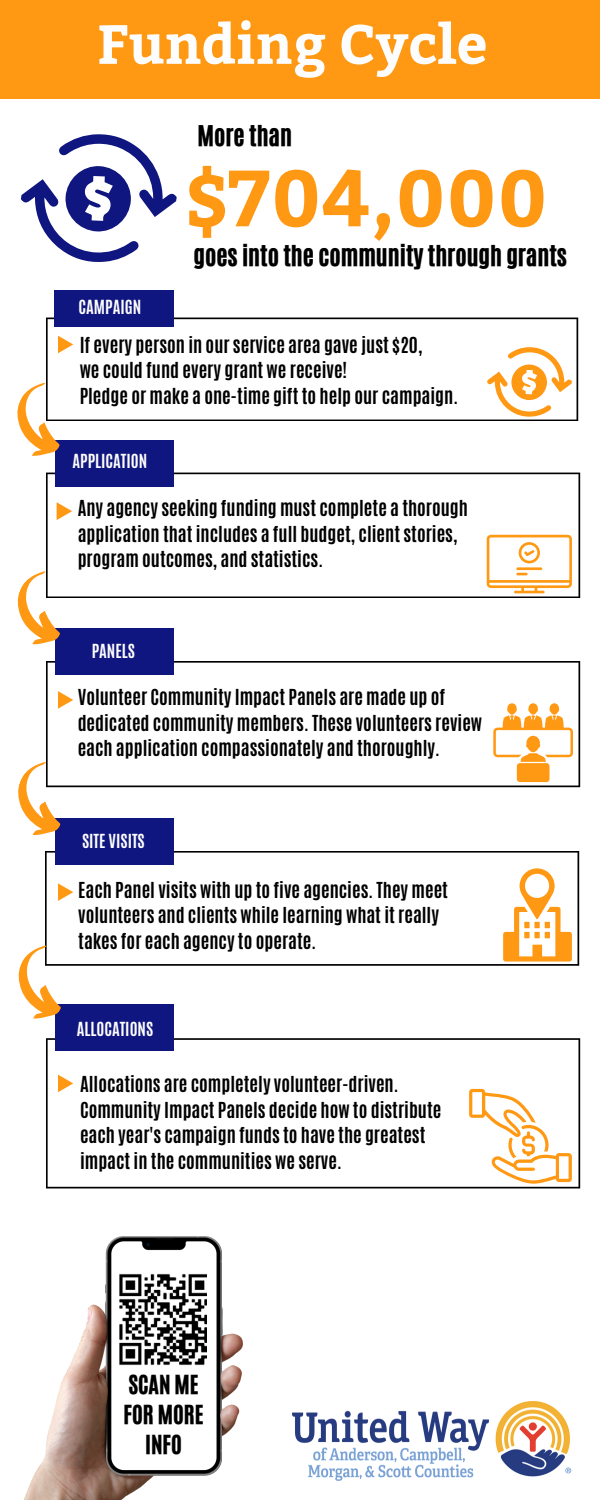
<style>
.page{position:relative;width:600px;height:1500px;background:#fff}
.page>*{position:absolute;margin:0;border:0;box-sizing:border-box;transform-origin:0 0}
.t1{font:700 79px "Bitter";color:#ff9812}
.t2{font:700 54.9px "Bitter";color:#fdfdfd}
.t3{font:24px "CA Generated";color:#000}
.t4{font:22.1px/30.3px "CA Generated";color:#000;text-align:center}
.t5{font:700 18.4px/25.5px "Antonio";color:#000}
.t6{font:700 16.2px "Antonio";color:#fdfdfd}
</style>
<div class="page">
<svg style="left:46px;top:318px;width:532px;height:103px"></svg>
<div style="left:54px;top:290px;width:119px;height:37px;background:#10167f"></div>
<svg style="left:46px;top:473px;width:534px;height:125px"></svg>
<div style="left:55px;top:440px;width:118px;height:47px;background:#10167f"></div>
<svg style="left:57px;top:502px;width:15px;height:18px"></svg>
<svg style="left:58px;top:336px;width:15px;height:17px"></svg>
<svg style="left:17px;top:377px;width:63px;height:79px"></svg>
<svg style="left:46px;top:661px;width:534px;height:126px"></svg>
<div style="left:55px;top:628px;width:118px;height:47px;background:#10167f"></div>
<svg style="left:58px;top:691px;width:15px;height:18px"></svg>
<svg style="left:17px;top:565px;width:63px;height:80px"></svg>
<svg style="left:45px;top:851px;width:534px;height:115px"></svg>
<div style="left:55px;top:819px;width:118px;height:46px;background:#10167f"></div>
<svg style="left:58px;top:883px;width:15px;height:18px"></svg>
<svg style="left:18px;top:756px;width:62px;height:79px"></svg>
<svg style="left:46px;top:1038px;width:534px;height:150px"></svg>
<div style="left:55px;top:1004px;width:118px;height:47px;background:#10167f"></div>
<div style="left:0;top:0;width:600px;height:99px;background:#ff9812"></div>
<svg style="left:21px;top:134px;width:156px;height:128px"></svg>
<svg style="left:487px;top:535px;width:85px;height:58px"></svg>
<div style="left:517px;top:763px;width:33px;height:19px;background:#ff9812;border-radius:3px"></div>
<svg style="left:493px;top:703px;width:80px;height:59px"></svg>
<svg style="left:503px;top:868px;width:69px;height:93px"></svg>
<svg style="left:469px;top:1089px;width:103px;height:94px"></svg>
<svg style="left:58px;top:1075px;width:15px;height:17px"></svg>
<img style="left:24px;top:1237px;width:218px;height:263px">
<img style="left:120px;top:1272px;width:87px;height:93px">
<svg style="left:487px;top:347px;width:85px;height:70px"></svg>
<svg style="left:18px;top:939px;width:63px;height:80px"></svg>
<img style="left:292px;top:1401px;width:279px;height:80px">
<p class="t2" style="left:97px;top:4px;width:392px">Funding Cycle</p>
<p class="t3" style="left:198px;top:119px;width:96px">More than</p>
<h5 class="t1" style="left:185px;top:140px;width:364px">$704,000</h5>
<p class="t6" style="left:79px;top:296px;width:64px">CAMPAIGN</p>
<p class="t3" style="left:193px;top:239px;width:375px">goes into the community through grants</p>
<h4 class="t5" style="left:80px;top:332px;width:380px">If every person in our service area gave just $20,<br>we could fund every grant we receive!<br>Pledge or make a one-time gift to help our campaign.</h4>
<h5 class="t6" style="left:73px;top:450px;width:76px">APPLICATION</h5>
<p class="t5" style="left:78px;top:496px;width:392px">Any agency seeking funding must complete a thorough application that includes a full budget, client stories, program outcomes, and statistics.</p>
<p class="t6" style="left:92px;top:639px;width:45px">PANELS</p>
<p class="t5" style="left:78px;top:685px;width:406px">Volunteer Community Impact Panels are made up of dedicated community members. These volunteers review each application compassionately and thoroughly.</p>
<h5 class="t6" style="left:82px;top:830px;width:64px">SITE VISITS</h5>
<p class="t5" style="left:78px;top:877px;width:371px">Each Panel visits with up to five agencies. They meet volunteers and clients while learning what it really takes for each agency to operate.</p>
<h2 class="t6" style="left:77px;top:1017px;width:78px">ALLOCATIONS</h2>
<h1 class="t5" style="left:80px;top:1072px;width:363px">Allocations are completely volunteer-driven.<br>Community Impact Panels decide how to distribute each year's campaign funds to have the greatest impact in the communities we serve.</h1>
<p class="t4" style="left:124px;top:1369px;width:81px">SCAN ME<br>FOR MORE<br>INFO</p>
</div>
